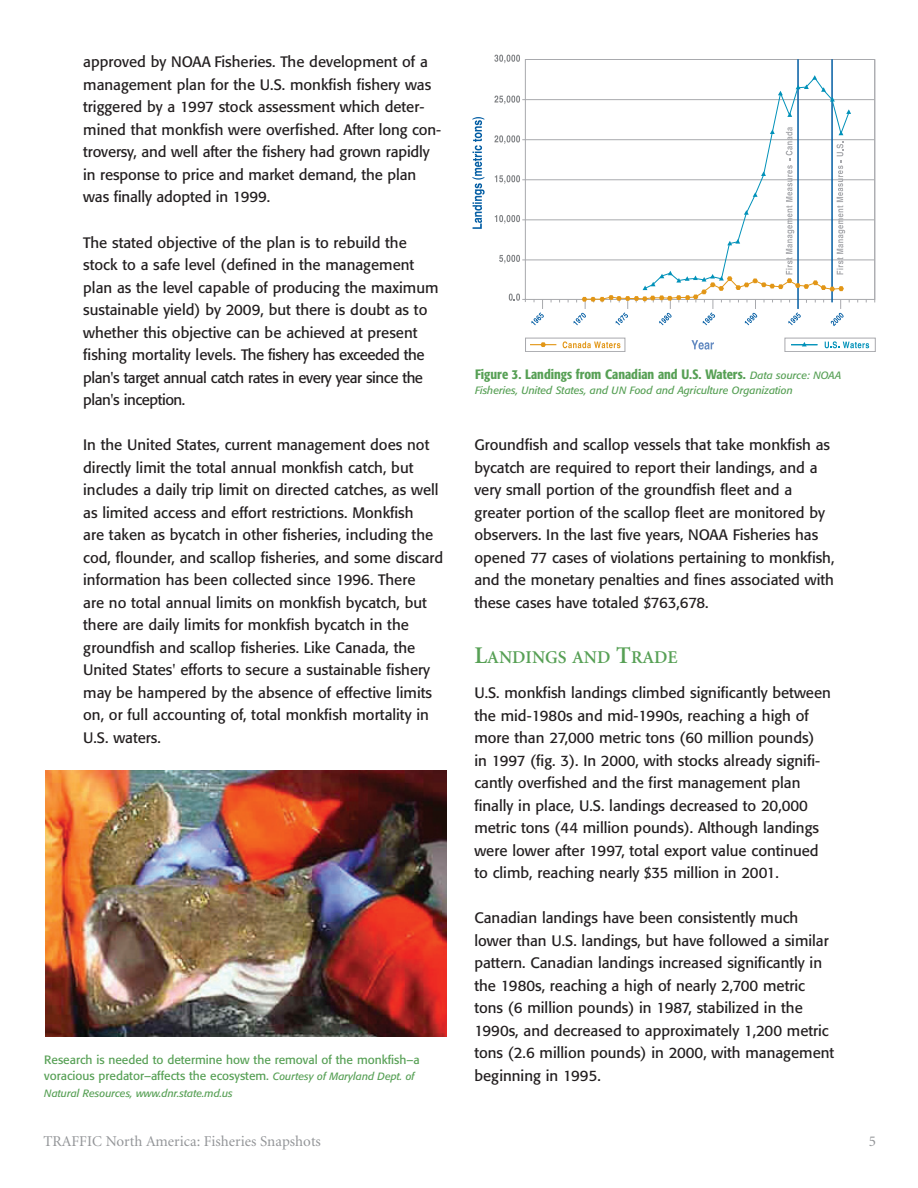
<style>
.page{position:relative;width:918px;height:1188px;background:#fff}
.page>*{position:absolute;margin:0;border:0;box-sizing:border-box;transform-origin:0 0}
.t1{font:600 18px "Minion";color:#57a055}
.t2{font:15px/22.5px "Formata";color:#231f20}
.t3{font:15px "Minion";color:#939598}
.t4{font:500 condensed 13.5px "Formata";color:#57a055}
.t5{font:12px/16.5px "Formata";color:#57a055}
.t6{font:italic 10.5px "Formata";color:#57a055}
.s1{font-weight:400;font-style:italic;font-stretch:normal;font-size:10.5px}
.s2{font-size:24px}
.s3{font-style:italic;font-size:10.5px}
</style>
<div class="page">
<svg style="left:531px;top:303px;width:13px;height:22px"></svg>
<svg style="left:494px;top:55px;width:26px;height:8px"></svg>
<svg style="left:509px;top:294px;width:11px;height:7px"></svg>
<svg style="left:499px;top:255px;width:21px;height:8px"></svg>
<svg style="left:495px;top:215px;width:25px;height:9px"></svg>
<svg style="left:495px;top:175px;width:25px;height:9px"></svg>
<svg style="left:494px;top:135px;width:26px;height:9px"></svg>
<svg style="left:494px;top:96px;width:26px;height:8px"></svg>
<svg style="left:472px;top:117px;width:13px;height:112px"></svg>
<svg style="left:691px;top:340px;width:23px;height:10px"></svg>
<svg style="left:522px;top:59px;width:354px;height:244px"></svg>
<hr style="left:798px;top:59px;width:1px;height:250px;background:#015ca3">
<hr style="left:832px;top:59px;width:1px;height:243px;background:#015ca3">
<svg style="left:796px;top:75px;width:39px;height:2px"></svg>
<svg style="left:644px;top:77px;width:206px;height:50px"></svg>
<svg style="left:846px;top:109px;width:5px;height:5px"></svg>
<svg style="left:568px;top:127px;width:282px;height:199px"></svg>
<svg style="left:530px;top:342px;width:26px;height:5px"></svg>
<svg style="left:563px;top:341px;width:57px;height:7px"></svg>
<div style="left:525px;top:338px;width:100px;height:14px;border:1px solid #a8a9ad"></div>
<svg style="left:791px;top:342px;width:26px;height:4px"></svg>
<svg style="left:825px;top:341px;width:44px;height:7px"></svg>
<div style="left:785px;top:338px;width:91px;height:14px;border:1px solid #a8a9ad"></div>
<img style="left:46px;top:770px;width:400px;height:267px">
<p class="t2" style="left:83px;top:52px;width:359px">approved by NOAA Fisheries. The development of a management plan for the U.S. monkfish fishery was triggered by a 1997 stock assessment which deter&shy;mined that monkfish were overfished. After long con&shy;troversy, and well after the fishery had grown rapidly in response to price and market demand, the plan was finally adopted in 1999.</p>
<p class="t2" style="left:83px;top:232px;width:357px">The stated objective of the plan is to rebuild the stock to a safe level (defined in the management plan as the level capable of producing the maximum sustainable yield) by 2009, but there is doubt as to whether this objective can be achieved at present fishing mortality levels. The fishery has exceeded the plan's target annual catch rates in every year since the plan's inception.</p>
<p class="t2" style="left:83px;top:435px;width:362px">In the United States, current management does not directly limit the total annual monkfish catch, but includes a daily trip limit on directed catches, as well as limited access and effort restrictions. Monkfish<br>are taken as bycatch in other fisheries, including the cod, flounder, and scallop fisheries, and some discard information has been collected since 1996. There<br>are no total annual limits on monkfish bycatch, but there are daily limits for monkfish bycatch in the groundfish and scallop fisheries. Like Canada, the United States' efforts to secure a sustainable fishery may be hampered by the absence of effective limits on, or full accounting of, total monkfish mortality in U.S. waters.</p>
<p class="t2" style="left:474px;top:435px;width:362px">Groundfish and scallop vessels that take monkfish as bycatch are required to report their landings, and a very small portion of the groundfish fleet and a greater portion of the scallop fleet are monitored by observers. In the last five years, NOAA Fisheries has opened 77 cases of violations pertaining to monkfish, and the monetary penalties and fines associated with these cases have totaled $763,678.</p>
<p class="t4" style="left:475px;top:368px;width:368px">Figure 3. Landings from Canadian and U.S. Waters. <span class="s1">Data source: NOAA</span></p>
<p class="t6" style="left:475px;top:385px;width:319px">Fisheries, United States, and UN Food and Agriculture Organization</p>
<p class="t1" style="left:474px;top:650px;width:205px"><span class="s2">L</span>ANDINGS AND <span class="s2">T</span>RADE</p>
<p class="t2" style="left:474px;top:683px;width:358px">U.S. monkfish landings climbed significantly between the mid-1980s and mid-1990s, reaching a high of more than 27,000 metric tons (60 million pounds)<br>in 1997 (fig. 3). In 2000, with stocks already signifi&shy;cantly overfished and the first management plan finally in place, U.S. landings decreased to 20,000 metric tons (44 million pounds). Although landings were lower after 1997, total export value continued to climb, reaching nearly $35 million in 2001.</p>
<p class="t2" style="left:474px;top:908px;width:361px">Canadian landings have been consistently much lower than U.S. landings, but have followed a similar pattern. Canadian landings increased significantly in the 1980s, reaching a high of nearly 2,700 metric tons (6 million pounds) in 1987, stabilized in the 1990s, and decreased to approximately 1,200 metric tons (2.6 million pounds) in 2000, with management beginning in 1995.</p>
<p class="t5" style="left:44px;top:1052px;width:377px">Research is needed to determine how the removal of the monkfish–a voracious predator–affects the ecosystem. <span class="s3">Courtesy of Maryland Dept. of</span></p>
<p class="t6" style="left:44px;top:1088px;width:190px">Natural Resources, www.dnr.state.md.us</p>
<p class="t3" style="left:44px;top:1135px;width:279px">TRAFFIC North America: Fisheries Snapshots</p>
<p class="t3" style="left:869px;top:1135px;width:9px">5</p>
</div>
